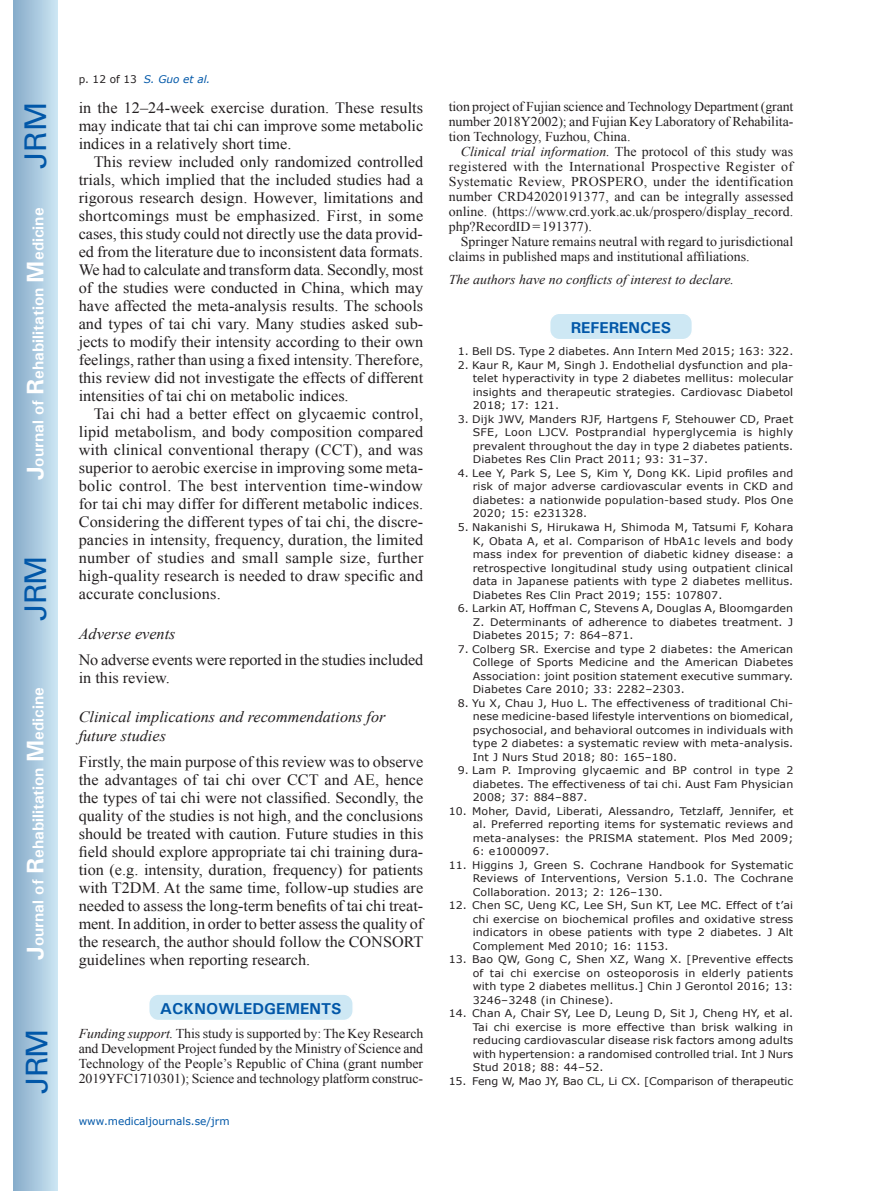
<style>
.page{position:relative;width:872px;height:1191px;background:#fff}
.page>*{position:absolute;margin:0;border:0;box-sizing:border-box;transform-origin:0 0}
.t1{font:30px "Univers";letter-spacing:-.03em;color:#0157a8}
.t2{font:15.75px/18px "Times New Roman";color:#231f20;text-align:justify}
.t3{font:italic 15.75px/18.9px "Times New Roman";color:#231f20}
.t4{font:700 15.75px "Univers";color:#fff}
.t5{font:700 15.75px "Univers";color:#0157a8}
.t6{font:13.5px/15px "Times New Roman";color:#231f20;text-align:justify}
.t7{font:italic 13.5px "Times New Roman";color:#231f20}
.t8{font:10.5px/13.5px "Verdana";letter-spacing:.01em;color:#231f20;text-align:justify;scale:1.05 1}
.t9{font:10.5px "Verdana";letter-spacing:-.01em;color:#231f20;scale:1.05 1}
.t10{font:10.5px "Verdana";color:#0157a8}
.t11{font:italic 10.5px "Verdana";color:#0157a8}
.s1{font-size:24px}
.s2{font-style:normal;color:#231f20}
.s3{font-style:italic}
</style>
<div class="page">
<div style="left:14px;top:0;width:43px;height:1191px;background:linear-gradient(to right,#88acca,#cbe5f2)"></div>
<div style="left:549px;top:313px;width:143px;height:27px;background:#cee8f4;border-radius:10px"></div>
<div style="left:549px;top:312px;width:144px;height:28px;border:2px solid #fff;border-radius:10px"></div>
<div style="left:149px;top:994px;width:204px;height:26px;background:#cee8f4;border-radius:10px"></div>
<div style="left:148px;top:993px;width:206px;height:28px;border:2px solid #fff;border-radius:10px"></div>
<h1 class="t1" style="left:18px;top:169px;width:68px;rotate:-90deg">JRM</h1>
<h2 class="t4" style="left:28px;top:480px;width:274px;rotate:-90deg"><span class="s1">J</span>ournal of <span class="s1">R</span>ehabilitation <span class="s1">M</span>edicine</h2>
<h1 class="t1" style="left:18px;top:620px;width:67px;rotate:-90deg">JRM</h1>
<h2 class="t4" style="left:28px;top:959px;width:274px;rotate:-90deg"><span class="s1">J</span>ournal of <span class="s1">R</span>ehabilitation <span class="s1">M</span>edicine</h2>
<h1 class="t1" style="left:19px;top:1093px;width:67px;rotate:-90deg">JRM</h1>
<p class="t11" style="left:79px;top:72px;width:133px"><span class="s2">p. 12 of 13</span> S. Guo et al.</p>
<h2 class="t2" style="left:79px;top:98px;width:346px">in the 12–24-week exercise duration. These results may indicate that tai chi can improve some metabolic indices in a relatively short time.</h2>
<p class="t2" style="left:79px;top:152px;width:346px;text-indent:15px">This review included only randomized controlled trials, which implied that the included studies had a rigorous research design. However, limitations and shortcomings must be emphasized. First, in some cases, this study could not directly use the data provid&shy;ed from the literature due to inconsistent data formats.<br>We had to calculate and transform data. Secondly, most of the studies were conducted in China, which may have affected the meta-analysis results. The schools and types of tai chi vary. Many studies asked sub&shy;jects to modify their intensity according to their own feelings, rather than using a fixed intensity. Therefore, this review did not investigate the effects of different intensities of tai chi on metabolic indices.</p>
<p class="t2" style="left:79px;top:404px;width:346px;text-indent:15px">Tai chi had a better effect on glycaemic control, lipid metabolism, and body composition compared with clinical conventional therapy (CCT), and was superior to aerobic exercise in improving some meta&shy;bolic control. The best intervention time-window for tai chi may differ for different metabolic indices.<br>Considering the different types of tai chi, the discre&shy;pancies in intensity, frequency, duration, the limited number of studies and small sample size, further high-quality research is needed to draw specific and accurate conclusions.</p>
<h2 class="t3" style="left:79px;top:624px;width:98px">Adverse events</h2>
<h2 class="t2" style="left:79px;top:650px;width:346px">No adverse events were reported in the studies included in this review.</h2>
<h2 class="t3" style="left:79px;top:707px;width:308px">Clinical implications and recommendations for future studies</h2>
<p class="t2" style="left:79px;top:752px;width:346px">Firstly, the main purpose of this review was to observe the advantages of tai chi over CCT and AE, hence the types of tai chi were not classified. Secondly, the quality of the studies is not high, and the conclusions should be treated with caution. Future studies in this field should explore appropriate tai chi training dura&shy;tion (e.g. intensity, duration, frequency) for patients with T2DM. At the same time, follow-up studies are needed to assess the long-term benefits of tai chi treat&shy;ment. In addition, in order to better assess the quality of the research, the author should follow the CONSORT guidelines when reporting research.</p>
<h2 class="t5" style="left:160px;top:998px;width:183px">ACKNOWLEDGEMENTS</h2>
<p class="t6" style="left:79px;top:1025px;width:346px"><span class="s3">Funding support.</span> This study is supported by: The Key Research and Development Project funded by the Ministry of Science and Technology of the People’s Republic of China (grant number 2019YFC1710301); Science and technology platform construc-</p>
<p class="t10" style="left:79px;top:1114px;width:152px">www.medicaljournals.se/jrm</p>
<p class="t6" style="left:449px;top:99px;width:346px">tion project of Fujian science and Technology Department (grant number 2018Y2002); and Fujian Key Laboratory of Rehabilita&shy;tion Technology, Fuzhou, China.</p>
<p class="t6" style="left:449px;top:144px;width:346px;text-indent:12px"><span class="s3">Clinical trial information.</span> The protocol of this study was registered with the International Prospective Register of Systematic Review, PROSPERO, under the identification number CRD42020191377, and can be integrally assessed online. (https://www.crd.york.ac.uk/prospero/display_record. php?RecordID=191377).</p>
<p class="t6" style="left:449px;top:234px;width:346px;text-indent:12px">Springer Nature remains neutral with regard to jurisdictional claims in published maps and institutional affiliations.</p>
<p class="t7" style="left:449px;top:270px;width:287px">The authors have no conflicts of interest to declare.</p>
<h2 class="t5" style="left:571px;top:317px;width:102px">REFERENCES</h2>
<p class="t8" style="left:458px;top:345px;width:321px">1. Bell DS. Type 2 diabetes. Ann Intern Med 2015; 163: 322.</p>
<p class="t8" style="left:473px;top:358px;width:307px;text-indent:-15px">2. Kaur R, Kaur M, Singh J. Endothelial dysfunction and pla&shy;telet hyperactivity in type 2 diabetes mellitus: molecular insights and therapeutic strategies. Cardiovasc Diabetol 2018; 17: 121.</p>
<p class="t8" style="left:473px;top:412px;width:307px;text-indent:-15px">3. Dijk JWV, Manders RJF, Hartgens F, Stehouwer CD, Praet SFE, Loon LJCV. Postprandial hyperglycemia is highly prevalent throughout the day in type 2 diabetes patients.<br>Diabetes Res Clin Pract 2011; 93: 31–37.</p>
<p class="t8" style="left:473px;top:466px;width:307px;text-indent:-15px">4. Lee Y, Park S, Lee S, Kim Y, Dong KK. Lipid profiles and risk of major adverse cardiovascular events in CKD and diabetes: a nationwide population-based study. Plos One 2020; 15: e231328.</p>
<p class="t8" style="left:473px;top:520px;width:307px;text-indent:-15px">5. Nakanishi S, Hirukawa H, Shimoda M, Tatsumi F, Kohara K, Obata A, et al. Comparison of HbA1c levels and body mass index for prevention of diabetic kidney disease: a retrospective longitudinal study using outpatient clinical data in Japanese patients with type 2 diabetes mellitus.<br>Diabetes Res Clin Pract 2019; 155: 107807.</p>
<p class="t8" style="left:473px;top:601px;width:307px;text-indent:-15px">6. Larkin AT, Hoffman C, Stevens A, Douglas A, Bloomgarden Z. Determinants of adherence to diabetes treatment. J Diabetes 2015; 7: 864–871.</p>
<p class="t8" style="left:473px;top:642px;width:307px;text-indent:-15px">7. Colberg SR. Exercise and type 2 diabetes: the American College of Sports Medicine and the American Diabetes Association: joint position statement executive summary.<br>Diabetes Care 2010; 33: 2282–2303.</p>
<p class="t8" style="left:473px;top:696px;width:307px;text-indent:-15px">8. Yu X, Chau J, Huo L. The effectiveness of traditional Chi&shy;nese medicine-based lifestyle interventions on biomedical, psychosocial, and behavioral outcomes in individuals with type 2 diabetes: a systematic review with meta-analysis.<br>Int J Nurs Stud 2018; 80: 165–180.</p>
<p class="t8" style="left:473px;top:763px;width:307px;text-indent:-15px">9. Lam P. Improving glycaemic and BP control in type 2 diabetes. The effectiveness of tai chi. Aust Fam Physician 2008; 37: 884–887.</p>
<p class="t8" style="left:473px;top:804px;width:307px;text-indent:-24px">10. Moher, David, Liberati, Alessandro, Tetzlaff, Jennifer, et al. Preferred reporting items for systematic reviews and meta-analyses: the PRISMA statement. Plos Med 2009; 6: e1000097.</p>
<p class="t8" style="left:473px;top:858px;width:307px;text-indent:-24px">11. Higgins J, Green S. Cochrane Handbook for Systematic Reviews of Interventions, Version 5.1.0. The Cochrane Collaboration. 2013; 2: 126–130.</p>
<p class="t8" style="left:473px;top:898px;width:307px;text-indent:-24px">12. Chen SC, Ueng KC, Lee SH, Sun KT, Lee MC. Effect of t’ai chi exercise on biochemical profiles and oxidative stress indicators in obese patients with type 2 diabetes. J Alt Complement Med 2010; 16: 1153.</p>
<p class="t8" style="left:473px;top:952px;width:307px;text-indent:-24px">13. Bao QW, Gong C, Shen XZ, Wang X. [Preventive effects of tai chi exercise on osteoporosis in elderly patients with type 2 diabetes mellitus.] Chin J Gerontol 2016; 13:<br>3246–3248 (in Chinese).</p>
<p class="t8" style="left:473px;top:1006px;width:307px;text-indent:-24px">14. Chan A, Chair SY, Lee D, Leung D, Sit J, Cheng HY, et al.<br>Tai chi exercise is more effective than brisk walking in reducing cardiovascular disease risk factors among adults with hypertension: a randomised controlled trial. Int J Nurs Stud 2018; 88: 44–52.</p>
<p class="t9" style="left:449px;top:1074px;width:330px">15. Feng W, Mao JY, Bao CL, Li CX. [Comparison of therapeutic</p>
</div>
